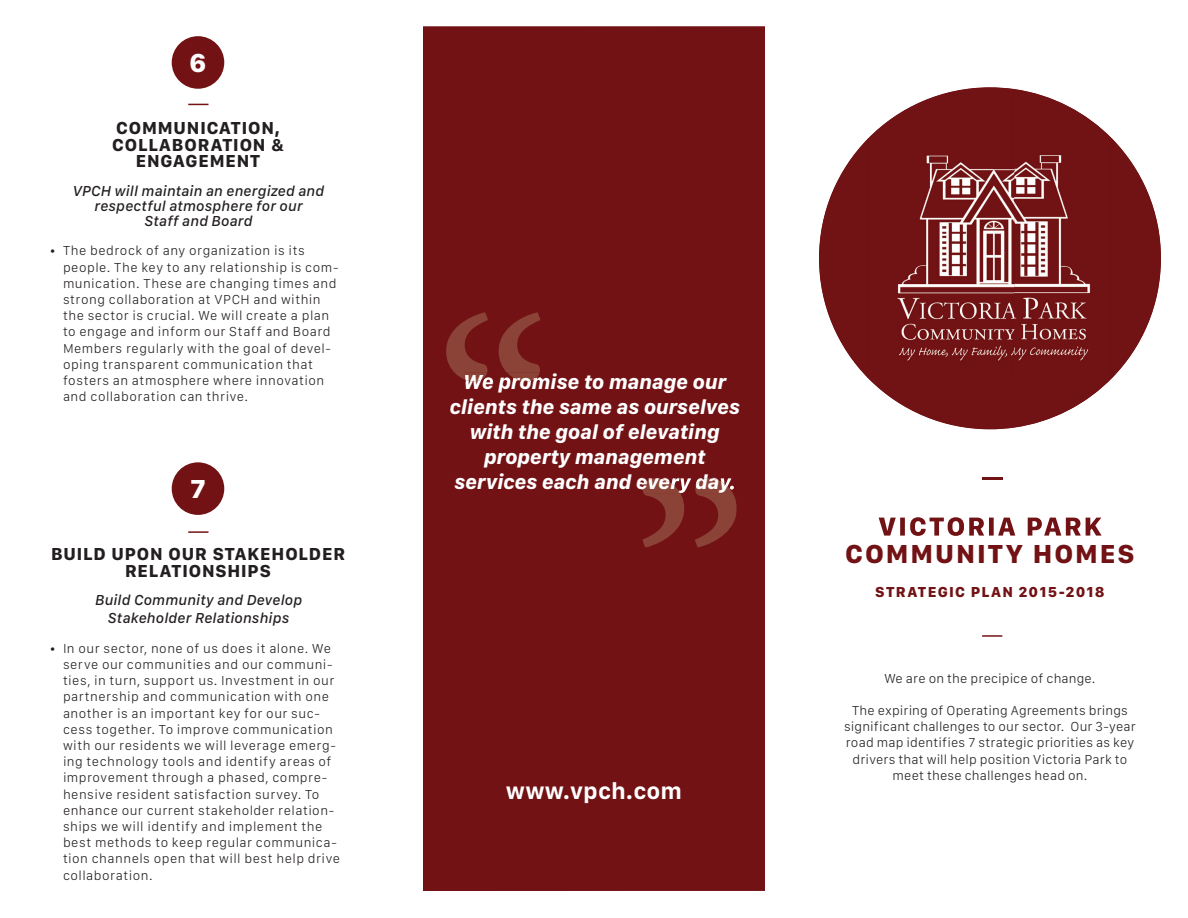
<style>
.page{position:relative;width:1188px;height:918px;background:#fff}
.page>*{position:absolute;margin:0;border:0;box-sizing:border-box;transform-origin:0 0}
.t1{font:300px "Minion Pro";color:#8a4336}
.t2{font:800 27px "San Francisco Text";letter-spacing:.07em;color:#721215}
.t3{font:800 27px "San Francisco Text";color:#fff}
.t4{font:700 24px "San Francisco Text";color:#fff}
.t5{font:21px/25.2px "San Francisco Text Bold Italic G2";color:#fff;text-align:center}
.t6{font:18px/16.5px "San Francisco Text Bold G3";letter-spacing:.05em;color:#231f20;text-align:center}
.t7{font:italic 500 15px/15px "San Francisco Text";letter-spacing:.005em;color:#231f20;text-align:center}
.t8{font:800 15px "San Francisco Text";letter-spacing:.08em;color:#721215}
.t9{font:300 13.5px/16.2px "San Francisco Text";letter-spacing:.035em;color:#231f20}
.t10{font:300 13.5px/16.2px "San Francisco Text";letter-spacing:.01em;color:#231f20;text-align:center}
</style>
<div class="page">
<div style="left:423px;top:26px;width:342px;height:865px;background:#721215"></div>
<svg style="left:465px;top:373px;width:76px;height:8px"></svg>
<svg style="left:642px;top:478px;width:92px;height:15px"></svg>
<div style="left:172px;top:462px;width:52px;height:53px;background:#721215;border-radius:50%"></div>
<div style="left:172px;top:36px;width:52px;height:53px;background:#721215;border-radius:50%"></div>
<hr style="left:188px;top:531px;width:20px;height:2px;background:#721215">
<hr style="left:982px;top:635px;width:20px;height:2px;background:#721215">
<svg style="left:188px;top:104px;width:20px;height:1px"></svg>
<img style="left:868px;top:87px;width:146px;height:293px">
<img style="left:1014px;top:89px;width:98px;height:339px">
<img style="left:819px;top:139px;width:49px;height:239px">
<img style="left:1112px;top:139px;width:49px;height:239px">
<img style="left:870px;top:380px;width:145px;height:49px">
<img style="left:879px;top:517px;width:223px;height:19px">
<svg style="left:982px;top:478px;width:20px;height:1px"></svg>
<h2 class="t3" style="left:189px;top:45px;width:19px">6</h2>
<h3 class="t6" style="left:112px;top:119px;width:173px">COMMUNICATION,<br>COLLABORATION &amp;<br>ENGAGEMENT</h3>
<p class="t7" style="left:72px;top:183px;width:253px">VPCH will maintain an energized and respectful atmosphere for our<br>Staff and Board</p>
<p class="t9" style="left:63px;top:242px;width:277px;text-indent:-14px">• The bedrock of any organization is its people. The key to any relationship is com&shy;munication. These are changing times and strong collaboration at VPCH and within the sector is crucial. We will create a plan to engage and inform our Staff and Board Members regularly with the goal of devel&shy;oping transparent communication that fosters an atmosphere where innovation and collaboration can thrive.</p>
<h2 class="t3" style="left:190px;top:471px;width:17px">7</h2>
<h3 class="t6" style="left:51px;top:545px;width:296px">BUILD UPON OUR STAKEHOLDER<br>RELATIONSHIPS</h3>
<p class="t7" style="left:94px;top:591px;width:209px;line-height:18px">Build Community and Develop<br>Stakeholder Relationships</p>
<p class="t9" style="left:63px;top:640px;width:279px;text-indent:-14px">• In our sector, none of us does it alone. We serve our communities and our communi&shy;ties, in turn, support us. Investment in our partnership and communication with one another is an important key for our suc&shy;cess together. To improve communication with our residents we will leverage emerg&shy;ing technology tools and identify areas of improvement through a phased, compre&shy;hensive resident satisfaction survey. To enhance our current stakeholder relation&shy;ships we will identify and implement the best methods to keep regular communica&shy;tion channels open that will best help drive collaboration.</p>
<h1 class="t1" style="left:434px;top:230px;width:121px">“</h1>
<h3 class="t5" style="left:449px;top:368px;width:292px">We promise to manage our clients the same as ourselves with the goal of elevating property management services each and every day.</h3>
<h1 class="t1" style="left:749px;top:629px;width:121px;rotate:-180deg">“</h1>
<h3 class="t4" style="left:506px;top:775px;width:178px">www.vpch.com</h3>
<h2 class="t2" style="left:845px;top:536px;width:291px">COMMUNITY HOMES</h2>
<p class="t8" style="left:875px;top:582px;width:231px">STRATEGIC PLAN 2015-2018</p>
<p class="t10" style="left:884px;top:670px;width:213px">We are on the precipice of change.</p>
<p class="t10" style="left:844px;top:702px;width:293px">The expiring of Operating Agreements brings significant challenges to our sector. Our 3-year road map identifies 7 strategic priorities as key drivers that will help position Victoria Park to meet these challenges head on.</p>
</div>
